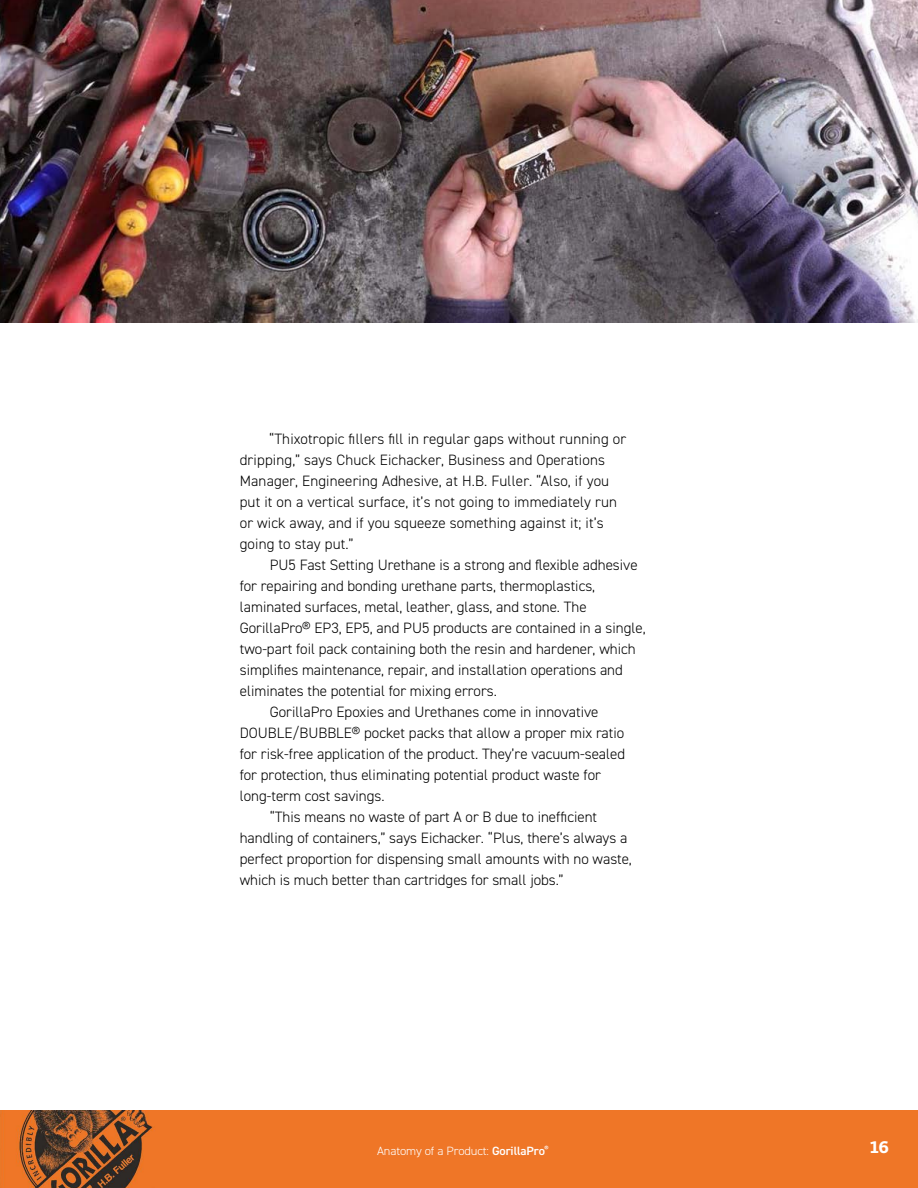
<style>
.page{position:relative;width:918px;height:1188px;background:#fff}
.page>*{position:absolute;margin:0;border:0;box-sizing:border-box;transform-origin:0 0}
.t1{font:700 18px "Depot New";color:#fff;scale:1.05 1}
.t2{font:300 15px/21px "DIN2014";color:#000}
.t3{font:300 12px "DIN2014";letter-spacing:-.01em;color:#fff;scale:1.05 1}
.s1{font-weight:600}
</style>
<div class="page">
<img style="left:0;top:1110px;width:918px;height:78px">
<img style="left:0;top:0;width:918px;height:323px">
<p class="t2" style="left:240px;top:428px;width:388px;text-indent:29px">“Thixotropic fillers fill in regular gaps without running or dripping,” says Chuck Eichacker, Business and Operations Manager, Engineering Adhesive, at H.B. Fuller. “Also, if you put it on a vertical surface, it’s not going to immediately run or wick away, and if you squeeze something against it; it’s going to stay put.”</p>
<p class="t2" style="left:270px;top:554px;width:369px">PU5 Fast Setting Urethane is a strong and flexible adhesive</p>
<p class="t2" style="left:240px;top:575px;width:357px">for repairing and bonding urethane parts, thermoplastics,</p>
<p class="t2" style="left:240px;top:596px;width:348px">laminated surfaces, metal, leather, glass, and stone. The</p>
<p class="t2" style="left:240px;top:617px;width:407px">GorillaPro® EP3, EP5, and PU5 products are contained in a single,</p>
<p class="t2" style="left:240px;top:638px;width:397px">two-part foil pack containing both the resin and hardener, which</p>
<p class="t2" style="left:240px;top:659px;width:385px">simplifies maintenance, repair, and installation operations and</p>
<p class="t2" style="left:240px;top:680px;width:259px">eliminates the potential for mixing errors.</p>
<p class="t2" style="left:270px;top:701px;width:330px">GorillaPro Epoxies and Urethanes come in innovative</p>
<p class="t2" style="left:240px;top:722px;width:386px">DOUBLE/BUBBLE® pocket packs that allow a proper mix ratio</p>
<p class="t2" style="left:240px;top:743px;width:387px">for risk-free application of the product. They’re vacuum-sealed</p>
<p class="t2" style="left:240px;top:764px;width:363px">for protection, thus eliminating potential product waste for</p>
<p class="t2" style="left:240px;top:785px;width:146px">long-term cost savings.</p>
<p class="t2" style="left:270px;top:806px;width:329px">“This means no waste of part A or B due to inefficient</p>
<p class="t2" style="left:240px;top:827px;width:389px">handling of containers,” says Eichacker. “Plus, there’s always a</p>
<p class="t2" style="left:240px;top:848px;width:394px">perfect proportion for dispensing small amounts with no waste,</p>
<p class="t2" style="left:240px;top:869px;width:325px">which is much better than cartridges for small jobs.”</p>
<p class="t3" style="left:377px;top:1143px;width:165px">Anatomy of a Product: <span class="s1">GorillaPro</span><sup>®</sup></p>
<p class="t1" style="left:870px;top:1135px;width:20px">16</p>
</div>
